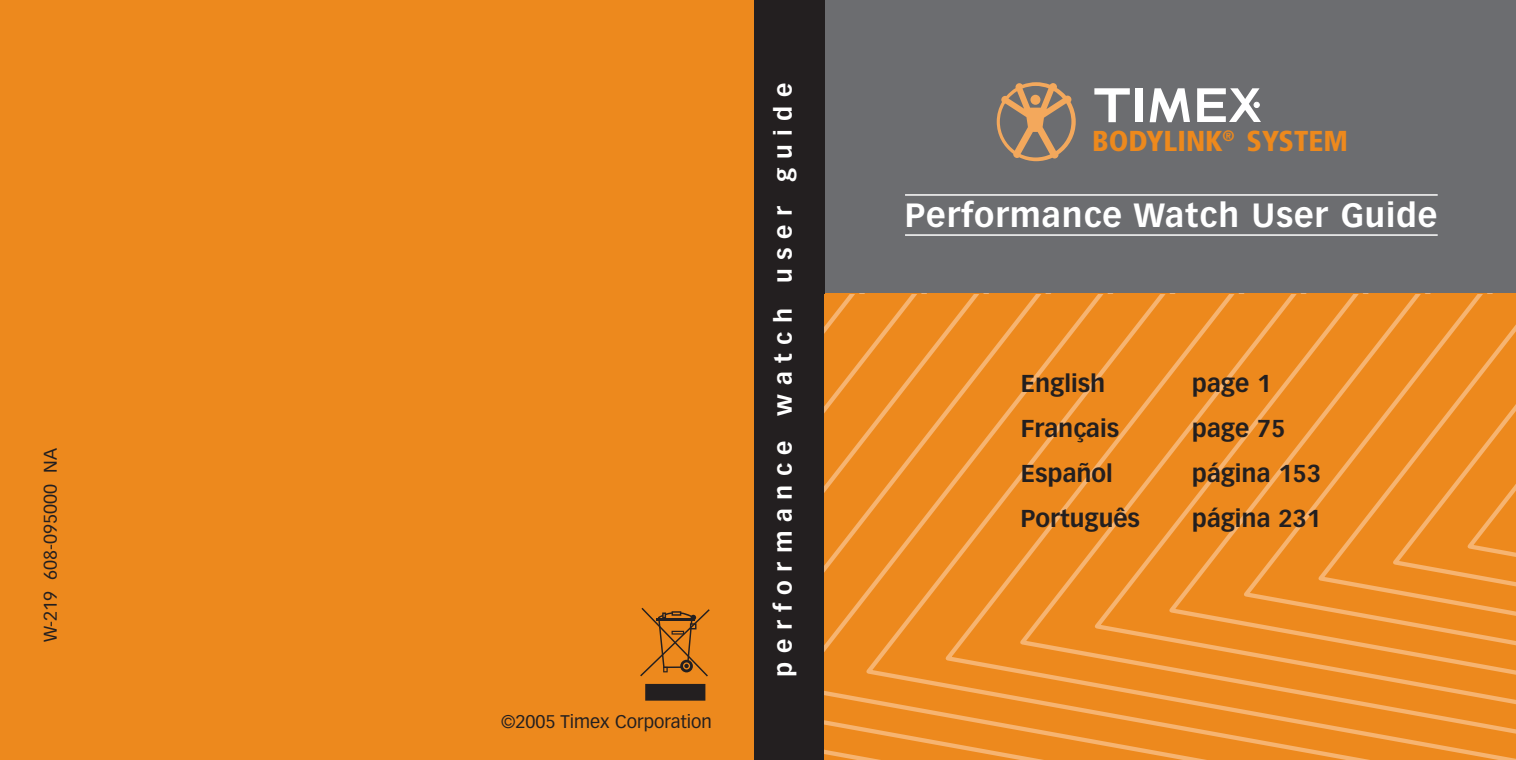
<style>
.page{position:relative;width:1516px;height:760px;background:#fff}
.page>*{position:absolute;margin:0;border:0;box-sizing:border-box;transform-origin:0 0}
.t1{font:700 33px "Vectora LH";letter-spacing:.03em;color:#fff}
.t2{font:900 condensed 28.8px "Frutiger";color:#ed891d}
.t3{font:700 24px "Vectora LH";color:#231f20}
.t4{font:700 24px "Vectora LH";letter-spacing:.355em;color:#fff}
.t5{font:18px "Vectora LH";color:#231f20}
</style>
<div class="page">
<div style="left:818px;top:0;width:697px;height:306px;background:#6c6d70"></div>
<div style="left:752px;top:0;width:73px;height:760px;background:#231f20"></div>
<div style="left:0;top:0;width:753px;height:760px;background:#ed891d"></div>
<svg style="left:824px;top:294px;width:691px;height:466px;background:#ed8d25"></svg>
<svg style="left:640px;top:608px;width:69px;height:68px"></svg>
<div style="left:646px;top:685px;width:58px;height:14px;background:#231f20"></div>
<div style="left:645px;top:684px;width:60px;height:16px;border:3px solid #231f20"></div>
<hr style="left:905px;top:194px;width:532px;height:2px;background:#fff">
<hr style="left:905px;top:234px;width:532px;height:2px;background:#fff">
<div style="left:1134px;top:88px;width:8px;height:34px;background:#fff"></div>
<svg style="left:1149px;top:88px;width:41px;height:34px"></svg>
<svg style="left:1094px;top:88px;width:35px;height:34px"></svg>
<svg style="left:1197px;top:88px;width:63px;height:34px"></svg>
<svg style="left:996px;top:82px;width:79px;height:79px"></svg>
<svg style="left:1512px;top:754px;width:4px;height:6px"></svg>
<p class="t5" style="left:43px;top:642px;width:196px;rotate:-90deg">W-219 608-095000 NA</p>
<p class="t5" style="left:501px;top:714px;width:212px">©2005 Timex Corporation</p>
<p class="t4" style="left:773px;top:677px;width:595px;rotate:-90deg">performance watch user guide</p>
<p class="t2" style="left:1092px;top:129px;width:257px">BODYLINK<sup>®</sup> SYSTEM</p>
<p class="t1" style="left:905px;top:201px;width:534px">Performance Watch User Guide</p>
<p class="t3" style="left:1020px;top:373px;width:86px">English</p>
<p class="t3" style="left:1191px;top:373px;width:81px">page 1</p>
<p class="t3" style="left:1020px;top:418px;width:100px">Français</p>
<p class="t3" style="left:1191px;top:418px;width:95px">page 75</p>
<p class="t3" style="left:1020px;top:463px;width:94px">Español</p>
<p class="t3" style="left:1191px;top:463px;width:130px">página 153</p>
<p class="t3" style="left:1020px;top:508px;width:121px">Português</p>
<p class="t3" style="left:1191px;top:508px;width:130px">página 231</p>
</div>
